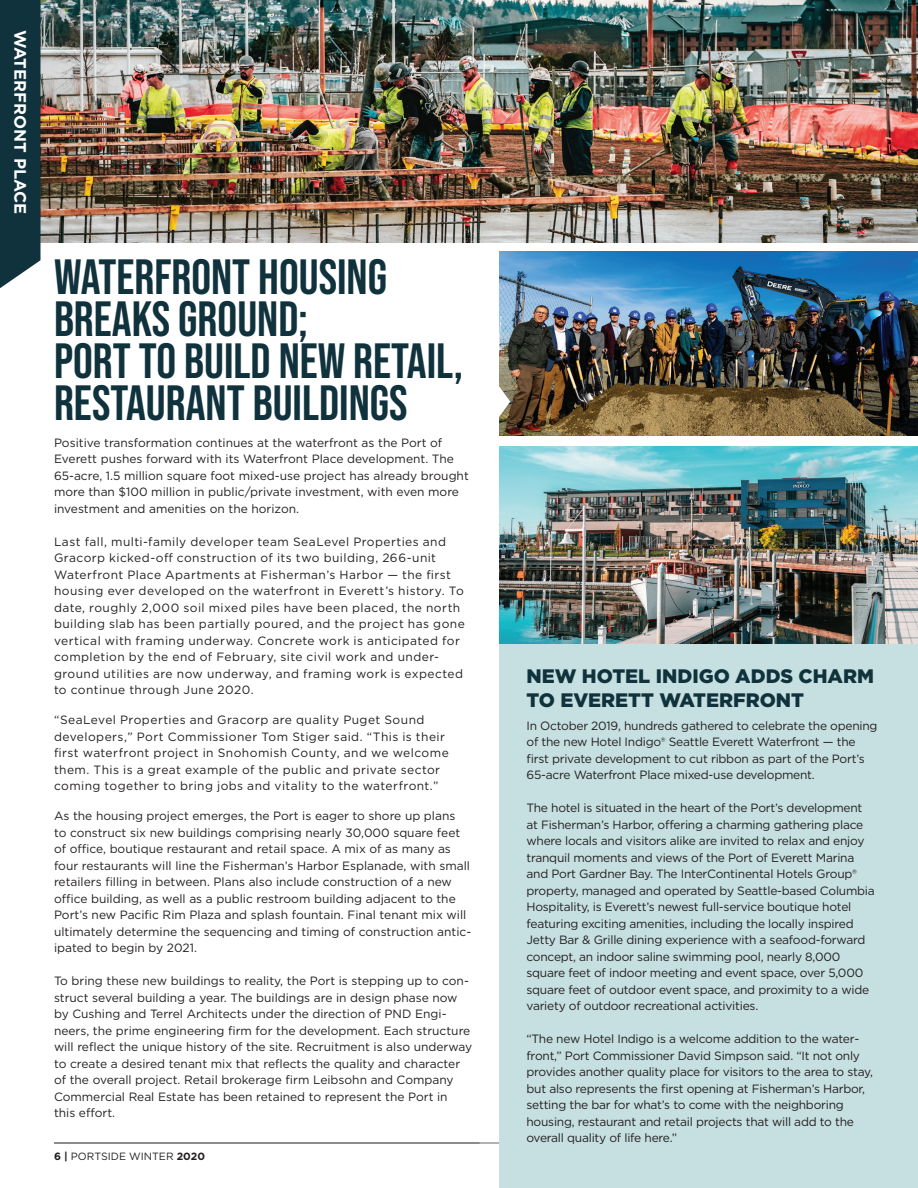
<style>
.page{position:relative;width:918px;height:1188px;background:#fff}
.page>*{position:absolute;margin:0;border:0;box-sizing:border-box;transform-origin:0 0}
.t1{font:49.5px/42px "Bebas Neue";color:#10323c}
.t2{font:900 19.5px/24px "Gotham";color:#10323c}
.t3{font:700 16.5px "Gotham";color:#fff}
.t4{font:12px/16.5px "Gotham";color:#231f20}
.t5{font:12px/16.5px "Gotham";letter-spacing:-.02em;color:#231f20}
.t6{font:12px/16.5px "Gotham";letter-spacing:.035em;color:#231f20}
.t7{font:10.5px "Gotham";color:#231f20}
.s1{font-weight:700}
</style>
<div class="page">
<hr style="left:54px;top:1143px;width:810px;height:1px;background:#67676a">
<img style="left:40px;top:0;width:878px;height:243px">
<div style="left:500px;top:459px;width:418px;height:729px;background:#c6dfe1"></div>
<div style="left:0;top:0;width:40px;height:288px;background:#10323c"></div>
<img style="left:500px;top:446px;width:418px;height:198px">
<img style="left:500px;top:252px;width:418px;height:183px">
<svg style="left:499px;top:378px;width:11px;height:47px"></svg>
<p class="t3" style="left:31px;top:30px;width:186px;rotate:90deg">WATERFRONT PLACE</p>
<p class="t1" style="left:54px;top:256px;width:335px">WATERFRONT HOUSING<br>BREAKS GROUND;</p>
<p class="t1" style="left:54px;top:340px;width:411px">PORT TO BUILD NEW RETAIL,</p>
<p class="t1" style="left:54px;top:382px;width:355px">RESTAURANT BUILDINGS</p>
<p class="t4" style="left:54px;top:434px;width:416px">Positive transformation continues at the waterfront as the Port of Everett pushes forward with its Waterfront Place development. The 65-acre, 1.5 million square foot mixed-use project has already brought more than $100 million in public/private investment, with even more investment and amenities on the horizon.</p>
<p class="t6" style="left:54px;top:533px;width:412px">Last fall, multi-family developer team SeaLevel Properties and Gracorp kicked-off construction of its two building, 266-unit Waterfront Place Apartments at Fisherman’s Harbor — the first housing ever developed on the waterfront in Everett’s history. To date, roughly 2,000 soil mixed piles have been placed, the north building slab has been partially poured, and the project has gone vertical with framing underway. Concrete work is anticipated for completion by the end of February, site civil work and under&shy;ground utilities are now underway, and framing work is expected to continue through June 2020.</p>
<p class="t6" style="left:54px;top:711px;width:396px">“SeaLevel Properties and Gracorp are quality Puget Sound developers,” Port Commissioner Tom Stiger said. “This is their first waterfront project in Snohomish County, and we welcome them. This is a great example of the public and private sector coming together to bring jobs and vitality to the waterfront.”</p>
<p class="t4" style="left:54px;top:807px;width:419px">As the housing project emerges, the Port is eager to shore up plans<br>to construct six new buildings comprising nearly 30,000 square feet of office, boutique restaurant and retail space. A mix of as many as four restaurants will line the Fisherman’s Harbor Esplanade, with small retailers filling in between. Plans also include construction of a new office building, as well as a public restroom building adjacent to the Port’s new Pacific Rim Plaza and splash fountain. Final tenant mix will ultimately determine the sequencing and timing of construction antic&shy;ipated to begin by 2021.</p>
<p class="t4" style="left:54px;top:972px;width:420px">To bring these new buildings to reality, the Port is stepping up to con&shy;struct several building a year. The buildings are in design phase now by Cushing and Terrel Architects under the direction of PND Engi&shy;neers, the prime engineering firm for the development. Each structure will reflect the unique history of the site. Recruitment is also underway to create a desired tenant mix that reflects the quality and character of the overall project. Retail brokerage firm Leibsohn and Company Commercial Real Estate has been retained to represent the Port in<br>this effort.</p>
<p class="t7" style="left:54px;top:1150px;width:153px"><span class="s1">6 |</span> PORTSIDE WINTER <span class="s1">2020</span></p>
<p class="t2" style="left:526px;top:664px;width:349px">NEW HOTEL INDIGO ADDS CHARM<br>TO EVERETT WATERFRONT</p>
<p class="t5" style="left:526px;top:717px;width:353px">In October 2019, hundreds gathered to celebrate the opening of the new Hotel Indigo® Seattle Everett Waterfront — the first private development to cut ribbon as part of the Port’s 65-acre Waterfront Place mixed-use development.</p>
<p class="t5" style="left:526px;top:799px;width:350px">The hotel is situated in the heart of the Port’s development at Fisherman’s Harbor, offering a charming gathering place where locals and visitors alike are invited to relax and enjoy tranquil moments and views of the Port of Everett Marina and Port Gardner Bay. The InterContinental Hotels Group® property, managed and operated by Seattle-based Columbia Hospitality, is Everett’s newest full-service boutique hotel featuring exciting amenities, including the locally inspired Jetty Bar &amp; Grille dining experience with a seafood-forward concept, an indoor saline swimming pool, nearly 8,000 square feet of indoor meeting and event space, over 5,000 square feet of outdoor event space, and proximity to a wide variety of outdoor recreational activities.</p>
<p class="t5" style="left:526px;top:1030px;width:348px">“The new Hotel Indigo is a welcome addition to the water&shy;front,” Port Commissioner David Simpson said. “It not only provides another quality place for visitors to the area to stay, but also represents the first opening at Fisherman’s Harbor, setting the bar for what’s to come with the neighboring housing, restaurant and retail projects that will add to the overall quality of life here.”</p>
</div>
